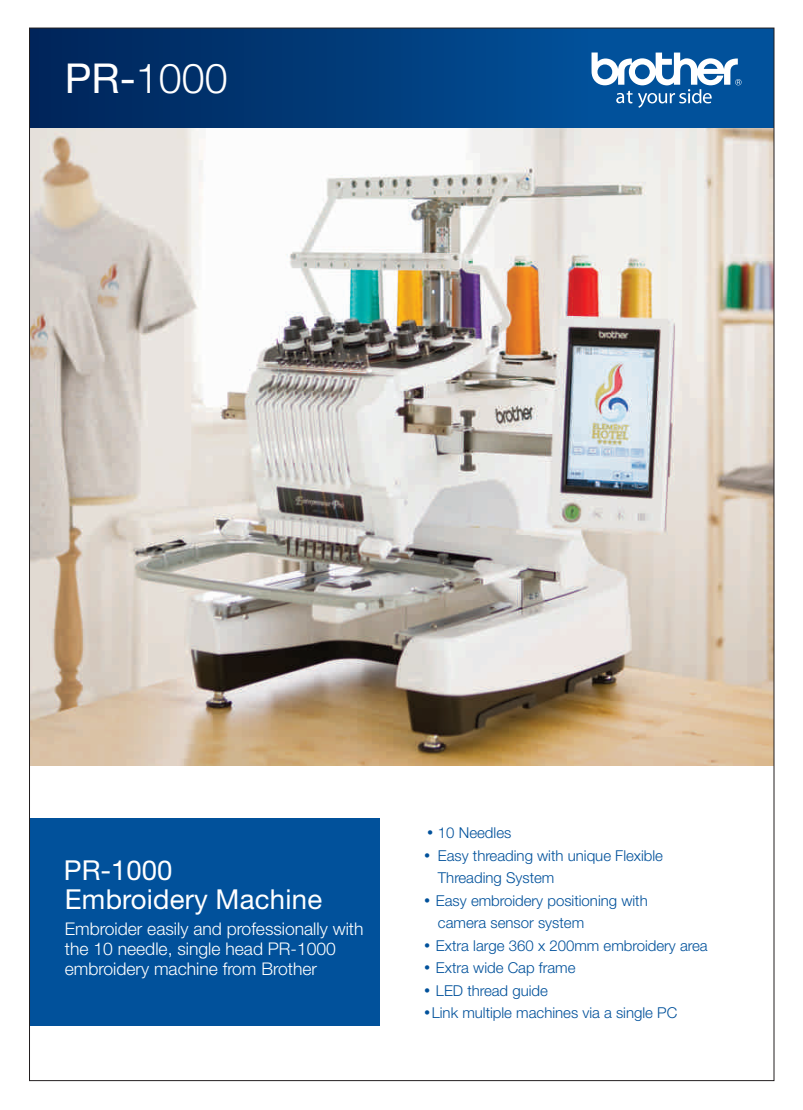
<style>
.page{position:relative;width:803px;height:1110px;background:#fff}
.page>*{position:absolute;margin:0;border:0;box-sizing:border-box;transform-origin:0 0}
.t1{font:300 41.25px "Helvetica Neue";color:#fff}
.t2{font:27.5px "Helvetica Neue";letter-spacing:.01em;color:#fff}
.t3{font:300 17.5px/20px "Helvetica Neue";color:#fff}
.t4{font:300 15px/22.5px "Helvetica Neue";color:#01519b}
.s1{font-weight:400}
.s2{font-family:"Swiss 721 BT";font-weight:700}
</style>
<div class="page">
<img style="left:31px;top:127px;width:741px;height:638px">
<div style="left:29px;top:818px;width:351px;height:208px;background:#01519b"></div>
<div style="left:29px;top:28px;width:745px;height:99px;background:#01519b"></div>
<div style="left:29px;top:28px;width:562px;height:99px;background:linear-gradient(to right,#002357,#014f97)"></div>
<svg style="left:591px;top:53px;width:150px;height:55px"></svg>
<h1 class="t1" style="left:65px;top:53px;width:164px"><span class="s1">PR-</span>1000</h1>
<h2 class="t2" style="left:64px;top:854px;width:110px">PR-1000</h2>
<h2 class="t2" style="left:65px;top:883px;width:259px">Embroidery Machine</h2>
<p class="t3" style="left:65px;top:918px;width:300px">Embroider easily and professionally with the 10 needle, single head PR-1000</p>
<p class="t3" style="left:65px;top:958px;width:254px">embroidery machine from Brother</p>
<p class="t4" style="left:426px;top:821px;width:87px"><span class="s2">•</span> 10 Needles</p>
<p class="t4" style="left:438px;top:844px;width:227px;text-indent:-15px"><span class="s2">•</span> Easy threading with unique Flexible<br>Threading System</p>
<p class="t4" style="left:438px;top:889px;width:211px;text-indent:-15px"><span class="s2">•</span> Easy embroidery positioning with camera sensor system</p>
<p class="t4" style="left:423px;top:934px;width:286px"><span class="s2">•</span> Extra large 360 x 200mm embroidery area</p>
<p class="t4" style="left:423px;top:956px;width:154px"><span class="s2">•</span> Extra wide Cap frame</p>
<p class="t4" style="left:423px;top:979px;width:126px"><span class="s2">•</span> LED thread guide</p>
<p class="t4" style="left:423px;top:1001px;width:256px"><span class="s2">•</span>Link multiple machines via a single PC</p>
</div>
